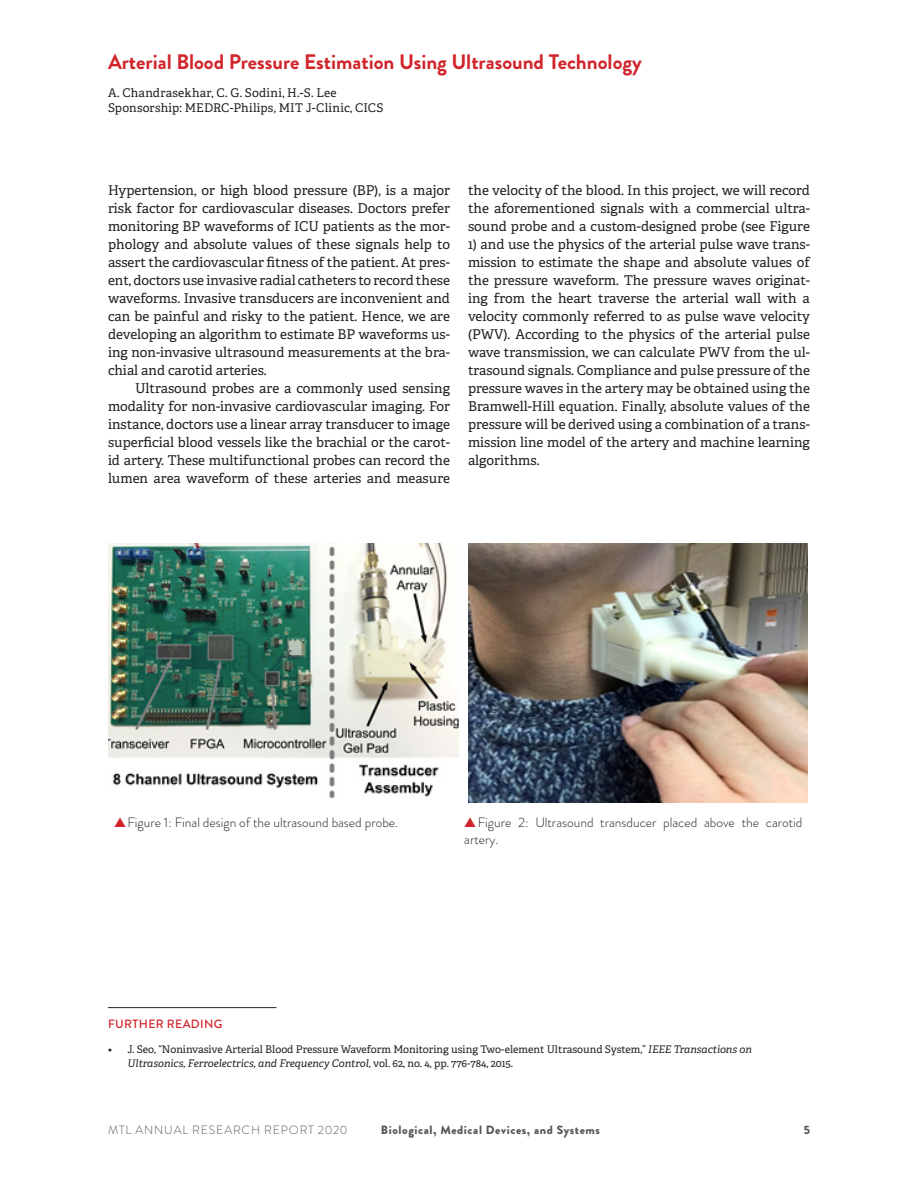
<style>
.page{position:relative;width:918px;height:1188px;background:#fff}
.page>*{position:absolute;margin:0;border:0;box-sizing:border-box;transform-origin:0 0}
.t1{font:700 21px "Brandon Grotesque";color:#d1232a}
.Paragraph_1{font:13.5px/18px "Adelle Basic";color:#231f20;text-align:justify}
.t2{font:300 13.5px/16.5px "Brandon Grotesque";color:#231f20}
.Authors{font:12px "Adelle Basic";letter-spacing:.015em;color:#231f20}
.t3{font:900 12px "Brandon Grotesque";letter-spacing:.05em;color:#57585a}
.t4{font:300 12px "Brandon Grotesque";letter-spacing:.07em;color:#57585a}
.Reference_Head{font:500 12px "Brandon Grotesque";letter-spacing:.03em;color:#d1232a}
.t5{font:10.5px/13.5px "Adelle Basic";color:#231f20}
.s1{color:#d1232a}
.s2{font-style:italic}
</style>
<div class="page">
<img style="left:108px;top:543px;width:350px;height:256px">
<img style="left:468px;top:543px;width:339px;height:260px">
<hr style="left:108px;top:1007px;width:168px;height:1px;background:#231f20">
<p class="t1" style="left:108px;top:47px;width:535px">Arterial Blood Pressure Estimation Using Ultrasound Technology</p>
<p class="Authors" style="left:108px;top:86px;width:230px">A. Chandrasekhar, C. G. Sodini, H.-S. Lee</p>
<p class="Authors" style="left:108px;top:101px;width:277px">Sponsorship: MEDRC-Philips, MIT J-Clinic, CICS</p>
<p class="Paragraph_1" style="left:108px;top:181px;width:344px">Hypertension, or high blood pressure (BP), is a major risk factor for cardiovascular diseases. Doctors prefer monitoring BP waveforms of ICU patients as the mor&shy;phology and absolute values of these signals help to assert the cardiovascular fitness of the patient. At pres&shy;ent, doctors use invasive radial catheters to record these waveforms. Invasive transducers are inconvenient and can be painful and risky to the patient. Hence, we are developing an algorithm to estimate BP waveforms us&shy;ing non-invasive ultrasound measurements at the bra&shy;chial and carotid arteries.</p>
<p class="Paragraph_1" style="left:108px;top:379px;width:344px;text-indent:27px">Ultrasound probes are a commonly used sensing modality for non-invasive cardiovascular imaging. For instance, doctors use a linear array transducer to image superficial blood vessels like the brachial or the carot&shy;id artery. These multifunctional probes can record the lumen area waveform of these arteries and measure</p>
<p class="Paragraph_1" style="left:468px;top:181px;width:344px">the velocity of the blood. In this project, we will record the aforementioned signals with a commercial ultra&shy;sound probe and a custom-designed probe (see Figure</p>
<p class="Paragraph_1" style="left:468px;top:235px;width:344px">1) and use the physics of the arterial pulse wave trans&shy;mission to estimate the shape and absolute values of the pressure waveform. The pressure waves originat&shy;ing from the heart traverse the arterial wall with a velocity commonly referred to as pulse wave velocity (PWV). According to the physics of the arterial pulse wave transmission, we can calculate PWV from the ul&shy;trasound signals. Compliance and pulse pressure of the pressure waves in the artery may be obtained using the Bramwell-Hill equation. Finally, absolute values of the pressure will be derived using a combination of a trans&shy;mission line model of the artery and machine learning algorithms.</p>
<p class="t2" style="left:114px;top:814px;width:286px"><span class="s1">▲</span>Figure 1: Final design of the ultrasound based probe.</p>
<p class="t2" style="left:464px;top:814px;width:340px"><span class="s1">▲</span>Figure 2: Ultrasound transducer placed above the carotid artery.</p>
<p class="Reference_Head" style="left:108px;top:1015px;width:116px">FURTHER READING</p>
<p class="t5" style="left:128px;top:1043px;width:626px;text-indent:-20px">• J. Seo, “Noninvasive Arterial Blood Pressure Waveform Monitoring using Two-element Ultrasound System,” <span class="s2">IEEE Transactions on<br>Ultrasonics, Ferroelectrics, and Frequency Control</span>, vol. 62, no. 4, pp. 776-784, 2015.</p>
<p class="t4" style="left:108px;top:1122px;width:241px">MTL ANNUAL RESEARCH REPORT 2020</p>
<p class="t3" style="left:381px;top:1121px;width:221px">Biological, Medical Devices, and Systems</p>
<p class="t3" style="left:804px;top:1121px;width:8px">5</p>
</div>
